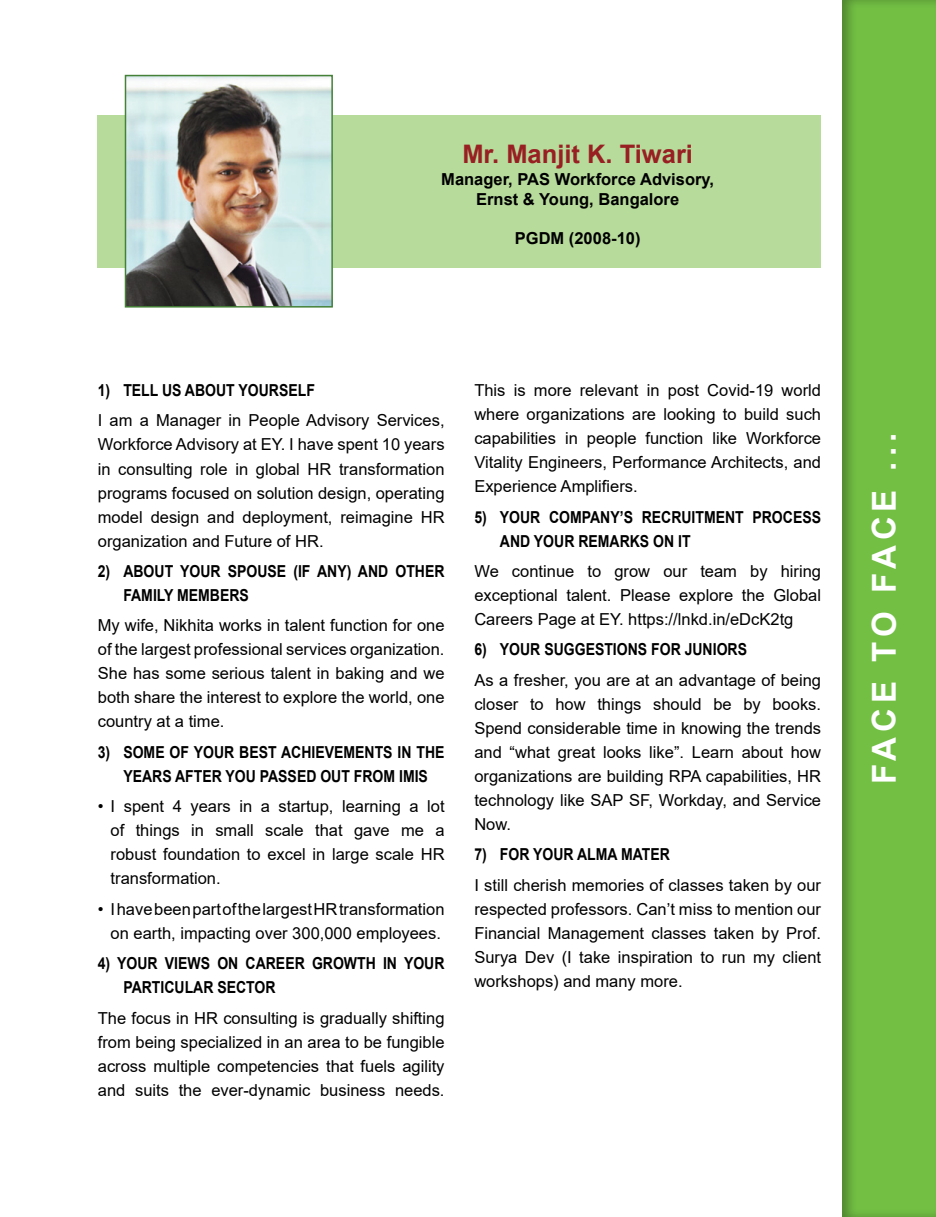
<style>
.page{position:relative;width:936px;height:1217px;background:#fff}
.page>*{position:absolute;margin:0;border:0;box-sizing:border-box;transform-origin:0 0}
.t1{font:700 33px "Arial";letter-spacing:.15em;color:#fff}
.t2{font:700 25.5px "Arial";color:#981f22}
.t3{font:16.5px/24px "Arial";color:#000;text-align:justify}
.t4{font:700 16.5px/24px "Arial";color:#000;scale:.85 1}
.t5{font:700 16.5px/19.8px "Arial";color:#000;text-align:center}
</style>
<div class="page">
<div style="left:828px;top:0;width:107px;height:1216px;background:#000;opacity:.3"></div>
<div style="left:98px;top:115px;width:723px;height:152px;background:#b7db9b"></div>
<img style="left:128px;top:78px;width:202px;height:226px">
<div style="left:125px;top:75px;width:208px;height:232px;border:2px solid #458137"></div>
<h2 class="t2" style="left:462px;top:136px;width:232px">Mr. Manjit K. Tiwari</h2>
<p class="t5" style="left:441px;top:169px;width:274px">Manager, PAS Workforce Advisory,<br>Ernst &amp; Young, Bangalore</p>
<p class="t5" style="left:515px;top:229px;width:127px">PGDM (2008-10)</p>
<p class="t4" style="left:98px;top:378px;width:257px">1) TELL US ABOUT YOURSELF</p>
<p class="t3" style="left:98px;top:408px;width:348px">I am a Manager in People Advisory Services, Workforce Advisory at EY. I have spent 10 years in consulting role in global HR transformation programs focused on solution design, operating model design and deployment, reimagine HR organization and Future of HR.</p>
<p class="t4" style="left:123px;top:559px;width:379px;text-indent:-26px">2) ABOUT YOUR SPOUSE (IF ANY) AND OTHER<br>FAMILY MEMBERS</p>
<p class="t3" style="left:98px;top:613px;width:348px">My wife, Nikhita works in talent function for one of the largest professional services organization.<br>She has some serious talent in baking and we both share the interest to explore the world, one country at a time.</p>
<p class="t4" style="left:98px;top:740px;width:409px;text-align:center">3) SOME OF YOUR BEST ACHIEVEMENTS IN THE<br>YEARS AFTER YOU PASSED OUT FROM IMIS</p>
<p class="t3" style="left:111px;top:794px;width:335px;text-indent:-13px">• I spent 4 years in a startup, learning a lot of things in small scale that gave me a robust foundation to excel in large scale HR transformation.</p>
<p class="t3" style="left:98px;top:896px;width:348px;text-align:center">• I have been part of the largest HR transformation on earth, impacting over 300,000 employees.</p>
<p class="t4" style="left:123px;top:951px;width:379px;text-indent:-26px">4) YOUR VIEWS ON CAREER GROWTH IN YOUR<br>PARTICULAR SECTOR</p>
<p class="t3" style="left:98px;top:1005px;width:348px">The focus in HR consulting is gradually shifting from being specialized in an area to be fungible across multiple competencies that fuels agility and suits the ever-dynamic business needs.</p>
<p class="t3" style="left:474px;top:378px;width:348px">This is more relevant in post Covid-19 world where organizations are looking to build such capabilities in people function like Workforce Vitality Engineers, Performance Architects, and Experience Amplifiers.</p>
<p class="t4" style="left:500px;top:505px;width:379px;text-indent:-26px">5) YOUR COMPANY’S RECRUITMENT PROCESS<br>AND YOUR REMARKS ON IT</p>
<p class="t3" style="left:474px;top:559px;width:348px">We continue to grow our team by hiring exceptional talent. Please explore the Global Careers Page at EY. https://lnkd.in/eDcK2tg</p>
<p class="t4" style="left:474px;top:637px;width:322px">6) YOUR SUGGESTIONS FOR JUNIORS</p>
<p class="t3" style="left:474px;top:667px;width:348px">As a fresher, you are at an advantage of being closer to how things should be by books.<br>Spend considerable time in knowing the trends and “what great looks like”. Learn about how organizations are building RPA capabilities, HR technology like SAP SF, Workday, and Service Now.</p>
<p class="t4" style="left:474px;top:842px;width:231px">7) FOR YOUR ALMA MATER</p>
<p class="t3" style="left:474px;top:872px;width:348px">I still cherish memories of classes taken by our respected professors. Can’t miss to mention our Financial Management classes taken by Prof.<br>Surya Dev (I take inspiration to run my client workshops) and many more.</p>
<h1 class="t1" style="left:860px;top:783px;width:352px;rotate:-90deg">FACE TO FACE ...</h1>
</div>
